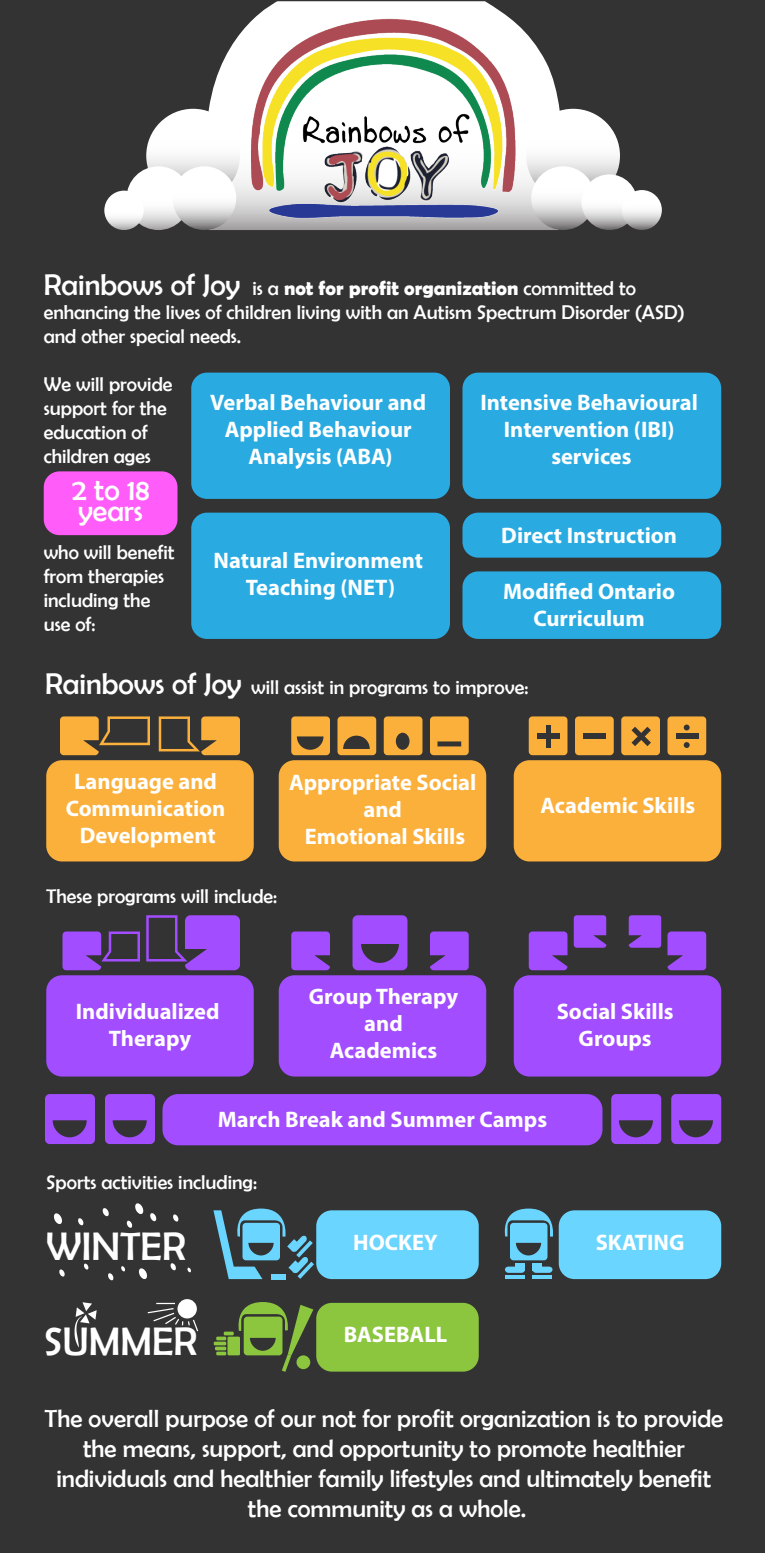
<style>
.page{position:relative;width:765px;height:1553px;background:#333}
.page>*{position:absolute;margin:0;border:0;box-sizing:border-box;transform-origin:0 0}
.t1{font:40px "Berlin Sans FB";color:#fff}
.t2{font:30px/21.2px "Berlin Sans FB";color:#fff}
.t3{font:25px/30px "Berlin Sans FB";color:#fff;text-align:center}
.t4{font:700 22.5px/27px "Myriad Pro";color:#fff;text-align:center}
.t5{font:20px/24px "Berlin Sans FB";color:#fff}
.t6{font:700 20px "Berlin Sans FB Demi";color:#fff}
.s1{font-family:"Berlin Sans FB";font-weight:400;font-size:30px}
.s2{font-family:"Berlin Sans FB";font-weight:400}
.s3{font-size:30px}
</style>
<div class="page">
<svg style="left:200px;top:32px;width:374px;height:198px"></svg>
<img style="left:240px;top:1px;width:285px;height:229px">
<div style="left:191px;top:373px;width:259px;height:126px;background:#29abe2;border-radius:16px"></div>
<div style="left:462px;top:373px;width:259px;height:126px;background:#29abe2;border-radius:16px"></div>
<div style="left:191px;top:513px;width:259px;height:126px;background:#29abe2;border-radius:16px"></div>
<div style="left:46px;top:975px;width:208px;height:101px;background:#a24dff;border-radius:16px"></div>
<div style="left:279px;top:975px;width:207px;height:101px;background:#a24dff;border-radius:16px"></div>
<div style="left:514px;top:975px;width:207px;height:101px;background:#a24dff;border-radius:16px"></div>
<div style="left:46px;top:760px;width:208px;height:101px;background:#fbb03b;border-radius:16px"></div>
<div style="left:279px;top:760px;width:207px;height:101px;background:#fbb03b;border-radius:16px"></div>
<div style="left:514px;top:760px;width:207px;height:101px;background:#fbb03b;border-radius:16px"></div>
<div style="left:44px;top:471px;width:134px;height:64px;background:#ff5cf9;border-radius:16px"></div>
<div style="left:462px;top:513px;width:259px;height:45px;background:#29abe2;border-radius:16px"></div>
<div style="left:462px;top:571px;width:259px;height:68px;background:#29abe2;border-radius:16px"></div>
<svg style="left:146px;top:109px;width:94px;height:94px;background:#f8f7f7"></svg>
<svg style="left:127px;top:166px;width:63px;height:64px;background:#f1f0f0"></svg>
<svg style="left:104px;top:191px;width:40px;height:39px"></svg>
<svg style="left:172px;top:166px;width:64px;height:64px;background:#e8e8e8"></svg>
<svg style="left:526px;top:109px;width:94px;height:94px;background:#f6f6f6"></svg>
<svg style="left:531px;top:166px;width:64px;height:64px;background:#e2e2e2"></svg>
<svg style="left:582px;top:174px;width:55px;height:56px;background:#e8e8e8"></svg>
<svg style="left:622px;top:190px;width:40px;height:40px"></svg>
<div style="left:162px;top:1094px;width:440px;height:51px;background:#a24dff;border-radius:16px"></div>
<div style="left:559px;top:1210px;width:162px;height:69px;background:#6ad5ff;border-radius:16px"></div>
<div style="left:316px;top:1210px;width:163px;height:69px;background:#6ad5ff;border-radius:16px"></div>
<div style="left:316px;top:1303px;width:163px;height:68px;background:#8cc63f;border-radius:16px"></div>
<div style="left:201px;top:716px;width:39px;height:39px;background:#fbb03b;border-radius:4px"></div>
<div style="left:60px;top:716px;width:39px;height:39px;background:#fbb03b;border-radius:4px"></div>
<div style="left:62px;top:931px;width:39px;height:39px;background:#a24dff;border-radius:4px"></div>
<div style="left:291px;top:931px;width:39px;height:39px;background:#a24dff;border-radius:4px"></div>
<div style="left:574px;top:915px;width:32px;height:33px;background:#a24dff;border-radius:3px"></div>
<div style="left:629px;top:915px;width:32px;height:33px;background:#a24dff;border-radius:3px"></div>
<div style="left:430px;top:931px;width:39px;height:39px;background:#a24dff;border-radius:4px"></div>
<div style="left:529px;top:931px;width:39px;height:39px;background:#a24dff;border-radius:4px"></div>
<div style="left:668px;top:931px;width:38px;height:39px;background:#a24dff;border-radius:4px"></div>
<div style="left:185px;top:915px;width:55px;height:55px;background:#a24dff;border-radius:6px"></div>
<svg style="left:98px;top:716px;width:52px;height:31px"></svg>
<svg style="left:158px;top:716px;width:42px;height:36px"></svg>
<svg style="left:100px;top:915px;width:88px;height:49px"></svg>
<div style="left:529px;top:716px;width:39px;height:39px;background:#fbb03b;border-radius:4px"></div>
<div style="left:575px;top:716px;width:39px;height:39px;background:#fbb03b;border-radius:4px"></div>
<div style="left:621px;top:716px;width:39px;height:39px;background:#fbb03b;border-radius:4px"></div>
<div style="left:668px;top:716px;width:38px;height:39px;background:#fbb03b;border-radius:4px"></div>
<svg style="left:291px;top:716px;width:39px;height:39px"></svg>
<svg style="left:353px;top:915px;width:55px;height:55px"></svg>
<svg style="left:611px;top:1094px;width:50px;height:50px"></svg>
<svg style="left:671px;top:1094px;width:50px;height:50px"></svg>
<svg style="left:45px;top:1094px;width:50px;height:50px"></svg>
<svg style="left:105px;top:1094px;width:50px;height:50px"></svg>
<svg style="left:337px;top:716px;width:39px;height:39px"></svg>
<svg style="left:384px;top:716px;width:38px;height:39px"></svg>
<svg style="left:430px;top:716px;width:39px;height:39px;background:#e6a33a"></svg>
<div style="left:538px;top:734px;width:22px;height:5px;background:#333"></div>
<div style="left:584px;top:734px;width:22px;height:5px;background:#333"></div>
<div style="left:676px;top:734px;width:23px;height:5px;background:#333"></div>
<div style="left:546px;top:725px;width:5px;height:23px;background:#333"></div>
<svg style="left:632px;top:727px;width:19px;height:19px"></svg>
<svg style="left:684px;top:724px;width:6px;height:6px"></svg>
<svg style="left:684px;top:742px;width:6px;height:6px"></svg>
<svg style="left:504px;top:1208px;width:49px;height:52px"></svg>
<svg style="left:505px;top:1266px;width:20px;height:7px"></svg>
<hr style="left:505px;top:1275px;width:20px;height:4px;background:#6ad5ff">
<div style="left:515px;top:1263px;width:10px;height:7px;background:#6ad5ff"></div>
<svg style="left:532px;top:1266px;width:20px;height:7px"></svg>
<hr style="left:532px;top:1275px;width:20px;height:4px;background:#6ad5ff">
<div style="left:532px;top:1263px;width:10px;height:7px;background:#6ad5ff"></div>
<svg style="left:213px;top:1208px;width:101px;height:71px"></svg>
<svg style="left:234px;top:1302px;width:79px;height:69px"></svg>
<div style="left:297px;top:1355px;width:13px;height:14px;background:#8cc63f;border-radius:50%"></div>
<div style="left:228px;top:1336px;width:12px;height:19px;background:#8cc63f"></div>
<svg style="left:216px;top:1336px;width:10px;height:4px"></svg>
<svg style="left:215px;top:1346px;width:11px;height:4px"></svg>
<svg style="left:216px;top:1351px;width:10px;height:4px"></svg>
<svg style="left:214px;top:1341px;width:12px;height:4px"></svg>
<svg style="left:224px;top:1331px;width:10px;height:4px"></svg>
<svg style="left:54px;top:1213px;width:8px;height:11px"></svg>
<svg style="left:139px;top:1268px;width:8px;height:11px"></svg>
<svg style="left:135px;top:1203px;width:9px;height:11px"></svg>
<svg style="left:78px;top:1218px;width:6px;height:7px"></svg>
<svg style="left:84px;top:1263px;width:5px;height:7px"></svg>
<svg style="left:170px;top:1263px;width:6px;height:7px"></svg>
<svg style="left:187px;top:1267px;width:4px;height:5px"></svg>
<svg style="left:121px;top:1266px;width:4px;height:5px"></svg>
<svg style="left:173px;top:1214px;width:6px;height:8px"></svg>
<svg style="left:108px;top:1273px;width:6px;height:7px"></svg>
<svg style="left:126px;top:1220px;width:6px;height:8px"></svg>
<svg style="left:102px;top:1208px;width:7px;height:8px"></svg>
<svg style="left:150px;top:1213px;width:7px;height:8px"></svg>
<svg style="left:59px;top:1269px;width:6px;height:8px"></svg>
<svg style="left:75px;top:1302px;width:22px;height:45px"></svg>
<svg style="left:178px;top:1299px;width:19px;height:19px"></svg>
<svg style="left:147px;top:1303px;width:52px;height:29px"></svg>
<p class="t6" style="left:44px;top:277px;width:594px"><span class="s1">Rainbows of Joy</span> <span class="s2">is a</span> not for profit organization <span class="s2">committed to</span></p>
<p class="t5" style="left:44px;top:300px;width:643px">enhancing the lives of children living with an Autism Spectrum Disorder (ASD) and other special needs.</p>
<p class="t5" style="left:44px;top:372px;width:130px">We will provide support for the education of children ages</p>
<p class="t4" style="left:210px;top:388px;width:217px">Verbal Behaviour and<br>Applied Behaviour<br>Analysis (ABA)</p>
<p class="t4" style="left:480px;top:388px;width:219px">Intensive Behavioural<br>Intervention (IBI) services</p>
<h2 class="t2" style="left:72px;top:479px;width:79px">2 to 18 years</h2>
<p class="t5" style="left:44px;top:540px;width:132px">who will benefit from therapies including the use of:</p>
<p class="t4" style="left:214px;top:546px;width:211px">Natural Environment<br>Teaching (NET)</p>
<p class="t4" style="left:501px;top:521px;width:177px">Direct Instruction</p>
<p class="t4" style="left:503px;top:577px;width:173px">Modified Ontario<br>Curriculum</p>
<p class="t5" style="left:45px;top:675px;width:485px"><span class="s3">Rainbows of Joy</span> will assist in programs to improve:</p>
<p class="t4" style="left:66px;top:767px;width:161px">Language and<br>Communication<br>Development</p>
<p class="t4" style="left:289px;top:768px;width:189px">Appropriate Social and<br>Emotional Skills</p>
<p class="t5" style="left:46px;top:884px;width:232px">These programs will include:</p>
<p class="t4" style="left:540px;top:791px;width:156px">Academic Skills</p>
<p class="t4" style="left:76px;top:997px;width:145px">Individualized<br>Therapy</p>
<p class="t4" style="left:309px;top:982px;width:151px">Group Therapy and<br>Academics</p>
<p class="t4" style="left:557px;top:997px;width:119px">Social Skills<br>Groups</p>
<p class="t4" style="left:218px;top:1104px;width:331px">March Break and Summer Camps</p>
<p class="t5" style="left:46px;top:1170px;width:212px">Sports activities including:</p>
<h1 class="t1" style="left:46px;top:1224px;width:141px">WINTER</h1>
<h1 class="t1" style="left:44px;top:1319px;width:155px">SUMMER</h1>
<p class="t4" style="left:353px;top:1228px;width:86px">HOCKEY</p>
<p class="t4" style="left:596px;top:1228px;width:90px">SKATING</p>
<p class="t4" style="left:344px;top:1319px;width:105px">BASEBALL</p>
<p class="t3" style="left:45px;top:1403px;width:680px">The overall purpose of our not for profit organization is to provide the means, support, and opportunity to promote healthier individuals and healthier family lifestyles and ultimately benefit the community as a whole.</p>
</div>
